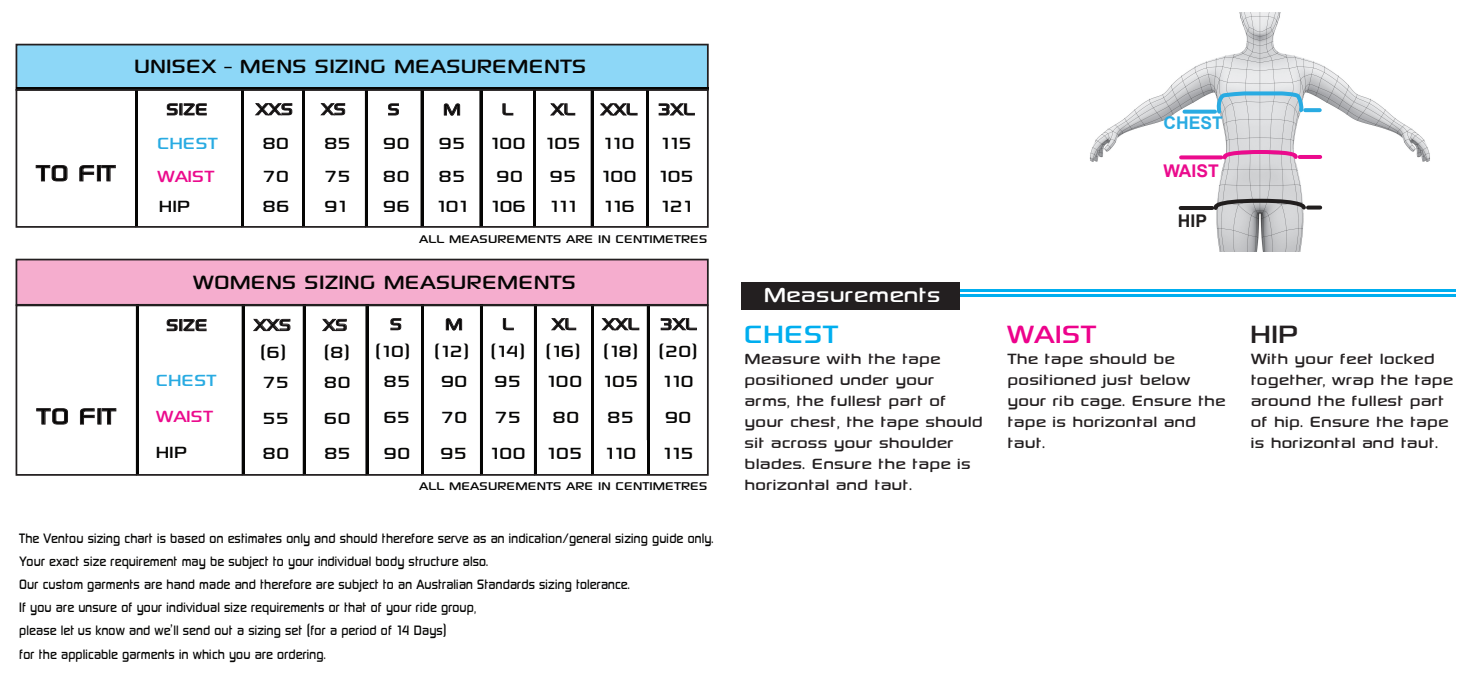
<style>
.page{position:relative;width:1474px;height:684px;background:#fff}
.page>*{position:absolute;margin:0;border:0;box-sizing:border-box;transform-origin:0 0}
.t1{font:35.35px "Sony Sketch EF";color:#00aeef}
.t2{font:35.35px "Sony Sketch EF";color:#ed028c}
.t3{font:35.35px "Sony Sketch EF";color:#231f20}
.t4{font:31.5px "Sony Sketch EF";color:#050504}
.t5{font:29.05px "Sony Sketch EF";color:#fff}
.t6{font:27.3px "Sony Sketch EF";color:#050504}
.t7{font:22.93px "Sony Sketch EF";color:#050504}
.t8{font:22.93px "Sony Sketch EF";letter-spacing:-.005em;color:#29abe2}
.t9{font:22.93px "Sony Sketch EF";letter-spacing:-.005em;color:#eb0b8d}
.t10{font:21px/21px "Sony Sketch EF";color:#231f20}
.t11{font:19.25px/23.1px "Sony Sketch EF";letter-spacing:.005em;color:#050504;scale:.71 1}
.t12{font:700 17.5px "Arial";color:#29abe2}
.t13{font:700 17.5px "Arial";color:#eb0b8d}
.t14{font:700 17.5px "Arial";color:#211e1e}
.t15{font:15.92px "Sony Sketch EF";color:#050504}
</style>
<div class="page">
<div style="left:741px;top:282px;width:219px;height:28px;background:#231f20"></div>
<hr style="left:960px;top:289px;width:495px;height:2px;background:#00aeef">
<hr style="left:960px;top:294px;width:495px;height:3px;background:#00aeef">
<img style="left:1089px;top:12px;width:341px;height:239px">
<svg style="left:1305px;top:108px;width:14px;height:4px"></svg>
<svg style="left:1215px;top:89px;width:90px;height:27px;background:#b8d1dd"></svg>
<svg style="left:1184px;top:110px;width:30px;height:4px"></svg>
<svg style="left:1181px;top:155px;width:35px;height:4px"></svg>
<svg style="left:1216px;top:148px;width:84px;height:13px"></svg>
<hr style="left:1299px;top:155px;width:21px;height:4px;background:#eb0b8d">
<hr style="left:1180px;top:206px;width:32px;height:4px;background:#211e1e">
<svg style="left:1206px;top:197px;width:101px;height:15px;background:#9f9fa0"></svg>
<svg style="left:1307px;top:205px;width:13px;height:4px"></svg>
<div style="left:16px;top:259px;width:692px;height:47px;background:#f5adce;border:2px solid #231f20"></div>
<svg style="left:36px;top:408px;width:32px;height:17px"></svg>
<svg style="left:80px;top:408px;width:15px;height:17px"></svg>
<svg style="left:101px;top:408px;width:16px;height:17px"></svg>
<div style="left:16px;top:44px;width:692px;height:47px;background:#8dd7f7;border:2px solid #231f20"></div>
<svg style="left:166px;top:319px;width:41px;height:13px"></svg>
<svg style="left:253px;top:318px;width:38px;height:13px"></svg>
<svg style="left:322px;top:318px;width:25px;height:13px"></svg>
<svg style="left:390px;top:318px;width:11px;height:13px"></svg>
<svg style="left:445px;top:318px;width:17px;height:13px"></svg>
<svg style="left:502px;top:318px;width:12px;height:13px"></svg>
<svg style="left:551px;top:318px;width:25px;height:13px"></svg>
<svg style="left:601px;top:318px;width:38px;height:13px"></svg>
<svg style="left:660px;top:318px;width:37px;height:13px"></svg>
<hr style="left:242px;top:304px;width:2px;height:171px;background:#050504">
<hr style="left:303px;top:304px;width:2px;height:171px;background:#050504">
<hr style="left:365px;top:304px;width:1px;height:171px;background:#050504">
<hr style="left:366px;top:304px;width:2px;height:171px;background:#050504">
<hr style="left:421px;top:304px;width:3px;height:171px;background:#050504">
<hr style="left:480px;top:304px;width:2px;height:171px;background:#050504">
<hr style="left:534px;top:304px;width:2px;height:171px;background:#050504">
<hr style="left:591px;top:304px;width:3px;height:171px;background:#050504">
<hr style="left:647px;top:304px;width:2px;height:171px;background:#050504">
<hr style="left:136px;top:304px;width:3px;height:171px;background:#050504">
<svg style="left:166px;top:103px;width:41px;height:13px"></svg>
<svg style="left:255px;top:103px;width:38px;height:13px"></svg>
<svg style="left:320px;top:103px;width:25px;height:13px"></svg>
<svg style="left:388px;top:103px;width:11px;height:13px"></svg>
<svg style="left:443px;top:103px;width:17px;height:13px"></svg>
<svg style="left:502px;top:103px;width:12px;height:13px"></svg>
<svg style="left:550px;top:103px;width:25px;height:13px"></svg>
<svg style="left:599px;top:103px;width:39px;height:13px"></svg>
<svg style="left:658px;top:103px;width:37px;height:13px"></svg>
<svg style="left:35px;top:165px;width:33px;height:17px"></svg>
<svg style="left:79px;top:165px;width:15px;height:17px"></svg>
<div style="left:97px;top:165px;width:4px;height:16px;border:1px solid #231f20"></div>
<svg style="left:101px;top:165px;width:15px;height:17px"></svg>
<hr style="left:241px;top:90px;width:1px;height:137px;background:#050504">
<hr style="left:242px;top:90px;width:2px;height:137px;background:#050504">
<hr style="left:302px;top:90px;width:1px;height:137px;background:#050504">
<hr style="left:303px;top:90px;width:2px;height:137px;background:#050504">
<hr style="left:365px;top:90px;width:2px;height:137px;background:#050504">
<hr style="left:421px;top:90px;width:2px;height:137px;background:#050504">
<hr style="left:479px;top:90px;width:1px;height:137px;background:#050504">
<hr style="left:480px;top:90px;width:2px;height:137px;background:#050504">
<hr style="left:533px;top:90px;width:1px;height:137px;background:#050504">
<hr style="left:534px;top:90px;width:2px;height:137px;background:#050504">
<hr style="left:591px;top:90px;width:2px;height:137px;background:#050504">
<hr style="left:646px;top:90px;width:3px;height:137px;background:#050504">
<hr style="left:135px;top:90px;width:1px;height:137px;background:#050504">
<hr style="left:136px;top:90px;width:2px;height:137px;background:#050504">
<hr style="left:16px;top:87px;width:692px;height:1px;background:#050504">
<hr style="left:16px;top:88px;width:693px;height:2px;background:#050504">
<div style="left:16px;top:89px;width:692px;height:139px;border:2px solid #231f20"></div>
<div style="left:16px;top:304px;width:692px;height:172px;border:2px solid #231f20"></div>
<h2 class="t4" style="left:36px;top:155px;width:81px">TO FIT</h2>
<h2 class="t4" style="left:37px;top:398px;width:81px">TO FIT</h2>
<h3 class="t6" style="left:134px;top:51px;width:453px">UNISEX - MENS SIZING MEASUREMENTS</h3>
<p class="t7" style="left:166px;top:96px;width:43px">SIZE</p>
<p class="t7" style="left:256px;top:96px;width:92px">XXS XS</p>
<p class="t7" style="left:388px;top:96px;width:14px">S</p>
<p class="t7" style="left:443px;top:96px;width:19px">M</p>
<p class="t7" style="left:501px;top:96px;width:13px">L</p>
<p class="t7" style="left:551px;top:96px;width:145px">XL XXL 3XL</p>
<p class="t8" style="left:157px;top:131px;width:62px">CHEST</p>
<p class="t9" style="left:157px;top:163px;width:59px">WAIST</p>
<p class="t7" style="left:159px;top:194px;width:33px">HIP</p>
<p class="t7" style="left:262px;top:130px;width:28px">80</p>
<p class="t7" style="left:324px;top:130px;width:28px">85</p>
<p class="t7" style="left:383px;top:131px;width:28px">90</p>
<p class="t7" style="left:438px;top:131px;width:255px">95 100 105 110 115</p>
<p class="t7" style="left:262px;top:163px;width:28px">70</p>
<p class="t7" style="left:324px;top:163px;width:28px">75</p>
<p class="t7" style="left:383px;top:163px;width:28px">80</p>
<p class="t7" style="left:438px;top:163px;width:28px">85</p>
<p class="t7" style="left:496px;top:163px;width:199px">90 95 100 105</p>
<p class="t7" style="left:262px;top:194px;width:28px">86</p>
<p class="t7" style="left:324px;top:194px;width:24px">91</p>
<p class="t7" style="left:383px;top:194px;width:310px">96 101 106 111 116 121</p>
<p class="t15" style="left:419px;top:230px;width:290px">ALL MEASUREMENTS ARE IN CENTIMETRES</p>
<h3 class="t6" style="left:193px;top:267px;width:385px">WOMENS SIZING MEASUREMENTS</h3>
<p class="t7" style="left:166px;top:312px;width:43px">SIZE</p>
<p class="t7" style="left:254px;top:312px;width:39px">XXS</p>
<p class="t7" style="left:323px;top:312px;width:26px">XS</p>
<p class="t7" style="left:390px;top:311px;width:14px">S</p>
<p class="t7" style="left:445px;top:311px;width:19px">M</p>
<p class="t7" style="left:502px;top:311px;width:13px">L</p>
<p class="t7" style="left:552px;top:311px;width:146px">XL XXL 3XL</p>
<p class="t7" style="left:260px;top:338px;width:439px">(6) (8) (10) (12) (14) (16) (18) (20)</p>
<p class="t8" style="left:156px;top:367px;width:62px">CHEST</p>
<p class="t7" style="left:262px;top:369px;width:28px">75</p>
<p class="t7" style="left:324px;top:369px;width:29px">80</p>
<p class="t7" style="left:383px;top:368px;width:29px">85</p>
<p class="t7" style="left:440px;top:368px;width:255px">90 95 100 105 110</p>
<p class="t9" style="left:156px;top:403px;width:59px">WAIST</p>
<p class="t7" style="left:262px;top:405px;width:28px">55</p>
<p class="t7" style="left:324px;top:405px;width:28px">60</p>
<p class="t7" style="left:383px;top:404px;width:28px">65</p>
<p class="t7" style="left:440px;top:404px;width:82px">70 75</p>
<p class="t7" style="left:552px;top:404px;width:83px">80 85</p>
<p class="t7" style="left:664px;top:404px;width:29px">90</p>
<p class="t7" style="left:156px;top:439px;width:33px">HIP</p>
<p class="t7" style="left:262px;top:441px;width:29px">80</p>
<p class="t7" style="left:324px;top:441px;width:29px">85</p>
<p class="t7" style="left:383px;top:440px;width:29px">90</p>
<p class="t7" style="left:440px;top:440px;width:255px">95 100 105 110 115</p>
<p class="t15" style="left:419px;top:477px;width:290px">ALL MEASUREMENTS ARE IN CENTIMETRES</p>
<p class="t11" style="left:19px;top:526px;width:979px">The Ventou sizing chart is based on estimates only and should therefore serve as an indication/general sizing guide only.<br>Your exact size requirement may be subject to your individual body structure also.<br>Our custom garments are hand made and therefore are subject to an Australian Standards sizing tolerance.<br>If you are unsure of your individual size requirements or that of your ride group,<br>please let us know and we’ll send out a sizing set (for a period of 14 Days)<br>for the applicable garments in which you are ordering.</p>
<h3 class="t5" style="left:763px;top:278px;width:178px">Measurements</h3>
<h1 class="t1" style="left:744px;top:314px;width:96px">CHEST</h1>
<p class="t10" style="left:744px;top:349px;width:240px">Measure with the tape positioned under your arms, the fullest part of your chest, the tape should sit across your shoulder blades. Ensure the tape is horizontal and taut.</p>
<p class="t12" style="left:1163px;top:111px;width:61px">CHEST</p>
<p class="t13" style="left:1163px;top:158px;width:57px">WAIST</p>
<p class="t14" style="left:1177px;top:208px;width:31px">HIP</p>
<h1 class="t2" style="left:1006px;top:314px;width:91px">WAIST</h1>
<p class="t10" style="left:1007px;top:349px;width:220px">The tape should be positioned just below your rib cage. Ensure the tape is horizontal and taut.</p>
<h1 class="t3" style="left:1249px;top:314px;width:50px">HIP</h1>
<p class="t10" style="left:1250px;top:349px;width:204px">With your feet locked together, wrap the tape around the fullest part of hip. Ensure the tape is horizontal and taut.</p>
</div>
